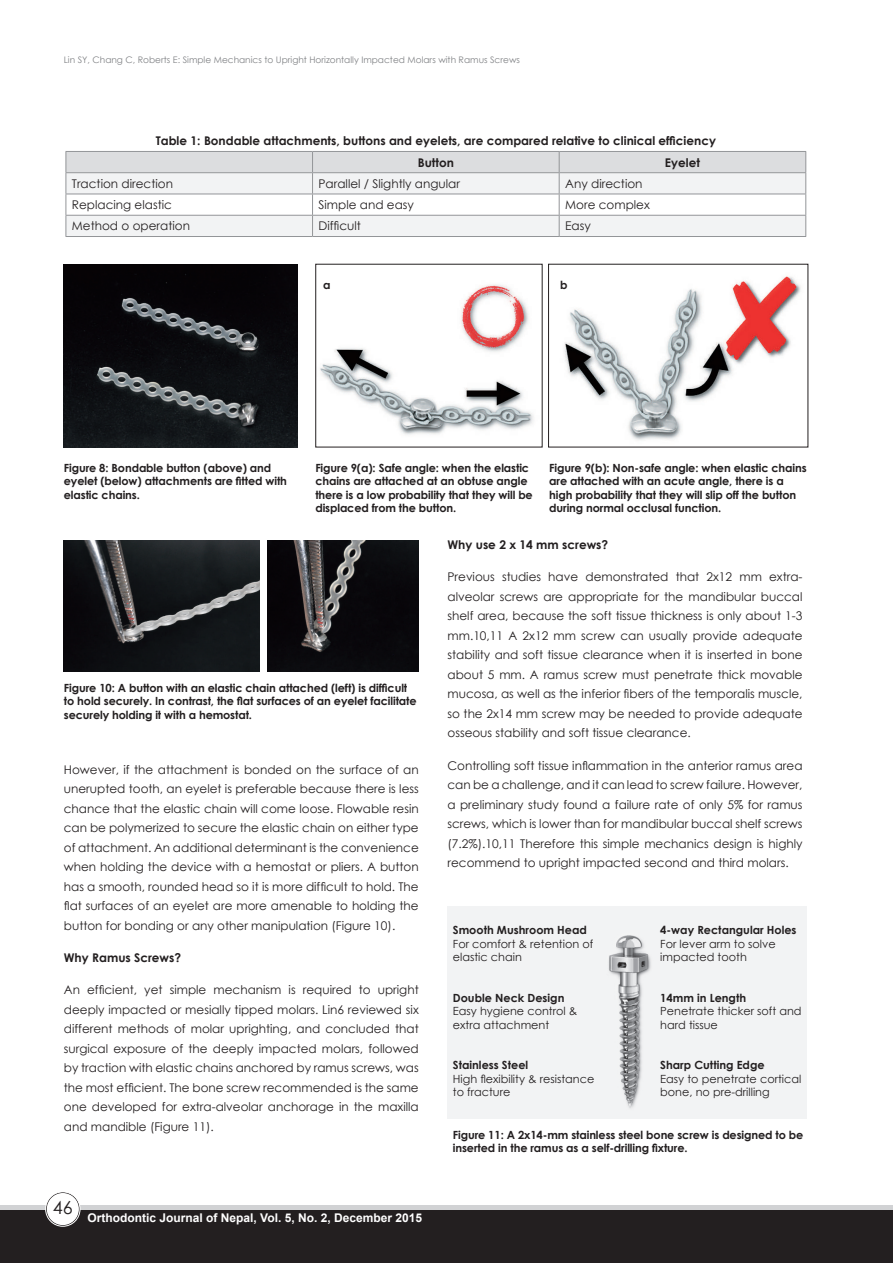
<style>
.page{position:relative;width:893px;height:1263px;background:#fff}
.page>*{position:absolute;margin:0;border:0;box-sizing:border-box;transform-origin:0 0}
.t1{font:18px "Century Gothic";color:#231f20}
.t2{font:12px/19.5px "Century Gothic";color:#231f20;text-align:justify}
.t3{font:700 12px "Century Gothic";color:#231f20}
.t4{font:700 12px "Arial";color:#fff}
.t5{font:700 11.25px/13.5px "Century Gothic";letter-spacing:-.01em;color:#231f20}
.t6{font:11.25px/13.5px "Century Gothic";color:#231f20}
.t7{font:9px "Century Gothic";color:#808285}
</style>
<div class="page">
<div style="left:0;top:1205px;width:893px;height:58px;background:linear-gradient(to right,#d1d2d4,#d1d2d4)"></div>
<div style="left:0;top:1211px;width:893px;height:52px;background:#231f20"></div>
<div style="left:46px;top:1192px;width:33px;height:33px;background:#fff;border-radius:50%"></div>
<div style="left:46px;top:1192px;width:34px;height:34px;border:1px solid #231f20;border-radius:50%"></div>
<div style="left:45px;top:1191px;width:35px;height:36px;border:1px solid #fff;border-radius:50%"></div>
<div style="left:447px;top:906px;width:360px;height:212px;background:#f2f3f4"></div>
<svg style="left:66px;top:151px;width:740px;height:85px"></svg>
<hr style="left:66px;top:236px;width:247px;height:1px;background:#939598">
<hr style="left:313px;top:236px;width:246px;height:1px;background:#939598">
<hr style="left:559px;top:236px;width:247px;height:1px;background:#939598">
<img style="left:64px;top:264px;width:234px;height:183px">
<img style="left:320px;top:284px;width:214px;height:151px">
<img style="left:564px;top:276px;width:237px;height:164px">
<img style="left:64px;top:540px;width:195px;height:131px">
<img style="left:268px;top:540px;width:151px;height:131px">
<img style="left:609px;top:935px;width:42px;height:173px">
<p class="t7" style="left:64px;top:54px;width:458px">Lin SY, Chang C, Roberts E: Simple Mechanics to Upright Horizontally Impacted Molars with Ramus Screws</p>
<p class="t3" style="left:156px;top:132px;width:562px">Table 1: Bondable attachments, buttons and eyelets, are compared relative to clinical efficiency</p>
<p class="t3" style="left:418px;top:153px;width:38px">Button</p>
<p class="t3" style="left:665px;top:153px;width:37px">Eyelet</p>
<p class="t2" style="left:72px;top:173px;width:103px">Traction direction</p>
<p class="t2" style="left:319px;top:173px;width:143px">Parallel / Slightly angular</p>
<p class="t2" style="left:565px;top:173px;width:79px">Any direction</p>
<p class="t2" style="left:72px;top:195px;width:102px">Replacing elastic</p>
<p class="t2" style="left:319px;top:195px;width:97px">Simple and easy</p>
<p class="t2" style="left:565px;top:195px;width:86px">More complex</p>
<p class="t2" style="left:72px;top:216px;width:120px">Method o operation</p>
<p class="t2" style="left:319px;top:216px;width:44px">Difficult</p>
<p class="t2" style="left:565px;top:216px;width:27px">Easy</p>
<p class="t5" style="left:323px;top:278px;width:9px">a</p>
<p class="t5" style="left:560px;top:278px;width:9px">b</p>
<p class="t5" style="left:64px;top:461px;width:225px">Figure 8: Bondable button (above) and eyelet (below) attachments are fitted with elastic chains.</p>
<p class="t5" style="left:315px;top:461px;width:219px">Figure 9(a): Safe angle: when the elastic chains are attached at an obtuse angle there is a low probability that they will be displaced from the button.</p>
<p class="t5" style="left:549px;top:461px;width:259px">Figure 9(b): Non-safe angle: when elastic chains are attached with an acute angle, there is a high probability that they will slip off the button during normal occlusal function.</p>
<p class="t5" style="left:64px;top:681px;width:354px">Figure 10: A button with an elastic chain attached (left) is difficult to hold securely. In contrast, the flat surfaces of an eyelet facilitate securely holding it with a hemostat.</p>
<p class="t2" style="left:64px;top:759px;width:356px">However, if the attachment is bonded on the surface of an unerupted tooth, an eyelet is preferable because there is less chance that the elastic chain will come loose. Flowable resin can be polymerized to secure the elastic chain on either type of attachment. An additional determinant is the convenience when holding the device with a hemostat or pliers. A button has a smooth, rounded head so it is more difficult to hold. The flat surfaces of an eyelet are more amenable to holding the button for bonding or any other manipulation (Figure 10).</p>
<p class="t3" style="left:64px;top:948px;width:119px">Why Ramus Screws?</p>
<p class="t2" style="left:64px;top:980px;width:356px">An efficient, yet simple mechanism is required to upright deeply impacted or mesially tipped molars. Lin6 reviewed six different methods of molar uprighting, and concluded that surgical exposure of the deeply impacted molars, followed by traction with elastic chains anchored by ramus screws, was the most efficient. The bone screw recommended is the same one developed for extra-alveolar anchorage in the maxilla and mandible (Figure 11).</p>
<h1 class="t1" style="left:53px;top:1195px;width:21px">46</h1>
<p class="t4" style="left:88px;top:1209px;width:336px">Orthodontic Journal of Nepal, Vol. 5, No. 2, December 2015</p>
<p class="t3" style="left:447px;top:535px;width:162px">Why use 2 x 14 mm screws?</p>
<p class="t2" style="left:447px;top:567px;width:357px">Previous studies have demonstrated that 2x12 mm extra&shy;alveolar screws are appropriate for the mandibular buccal shelf area, because the soft tissue thickness is only about 1-3 mm.10,11 A 2x12 mm screw can usually provide adequate stability and soft tissue clearance when it is inserted in bone about 5 mm. A ramus screw must penetrate thick movable mucosa, as well as the inferior fibers of the temporalis muscle, so the 2x14 mm screw may be needed to provide adequate osseous stability and soft tissue clearance.</p>
<p class="t2" style="left:447px;top:755px;width:357px">Controlling soft tissue inflammation in the anterior ramus area can be a challenge, and it can lead to screw failure. However, a preliminary study found a failure rate of only 5% for ramus screws, which is lower than for mandibular buccal shelf screws (7.2%).10,11 Therefore this simple mechanics design is highly recommend to upright impacted second and third molars.</p>
<p class="t5" style="left:453px;top:923px;width:136px">Smooth Mushroom Head</p>
<p class="t6" style="left:453px;top:937px;width:142px">For comfort &amp; retention of elastic chain</p>
<p class="t5" style="left:453px;top:991px;width:113px">Double Neck Design</p>
<p class="t6" style="left:453px;top:1004px;width:126px">Easy hygiene control &amp; extra attachment</p>
<p class="t5" style="left:453px;top:1058px;width:77px">Stainless Steel</p>
<p class="t6" style="left:453px;top:1072px;width:143px">High flexibility &amp; resistance to fracture</p>
<p class="t5" style="left:660px;top:923px;width:138px">4-way Rectangular Holes</p>
<p class="t6" style="left:660px;top:937px;width:117px">For lever arm to solve impacted tooth</p>
<p class="t5" style="left:660px;top:991px;width:87px">14mm in Length</p>
<p class="t6" style="left:660px;top:1004px;width:143px">Penetrate thicker soft and hard tissue</p>
<p class="t5" style="left:660px;top:1058px;width:106px">Sharp Cutting Edge</p>
<p class="t6" style="left:660px;top:1072px;width:143px">Easy to penetrate cortical bone, no pre-drilling</p>
<p class="t5" style="left:453px;top:1127px;width:352px">Figure 11: A 2x14-mm stainless steel bone screw is designed to be inserted in the ramus as a self-drilling fixture.</p>
</div>
